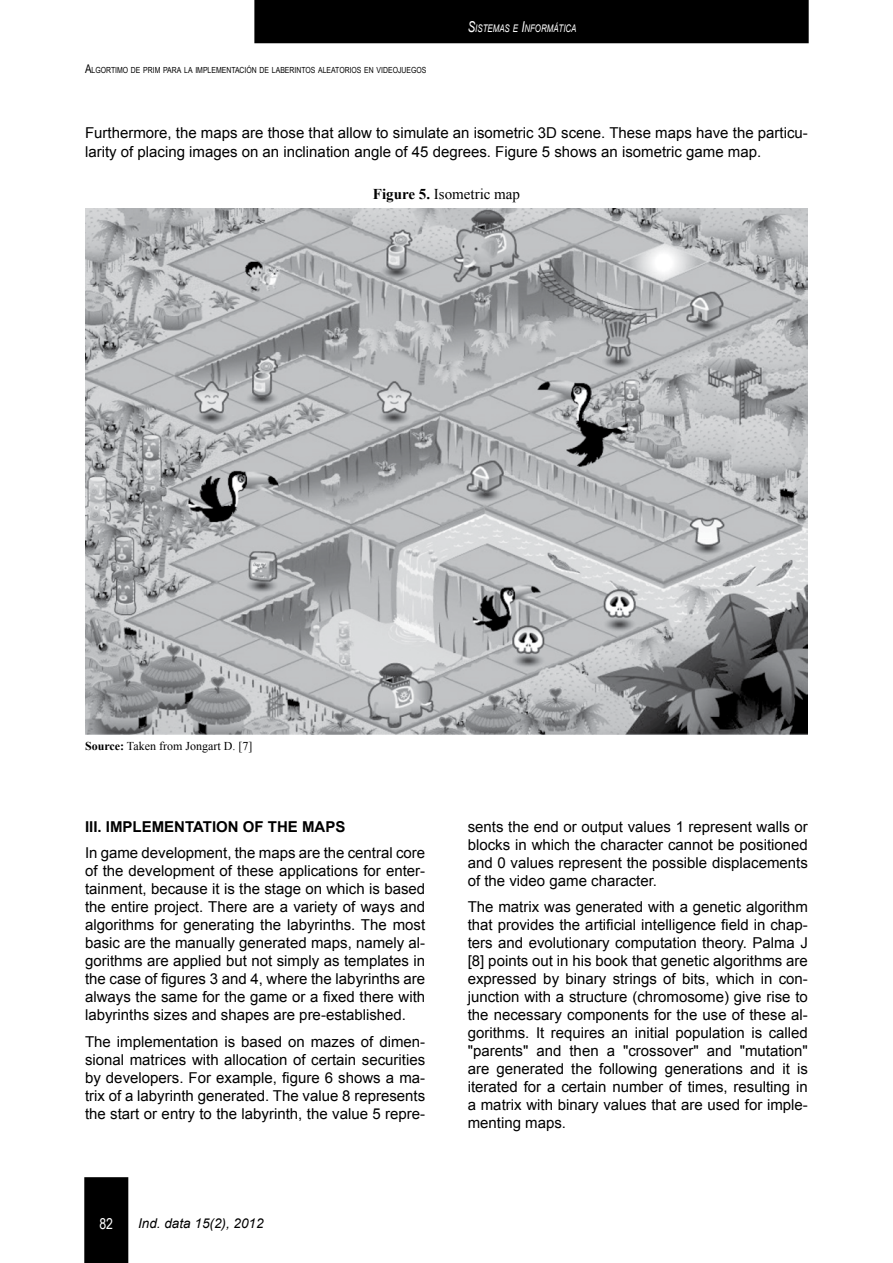
<style>
.page{position:relative;width:893px;height:1263px;background:#fff}
.page>*{position:absolute;margin:0;border:0;box-sizing:border-box;transform-origin:0 0}
.t1{font:15px/18px "Arial";color:#000;text-align:justify}
.t2{font:700 15px "Arial";color:#000}
.t3{font:15px "Times New Roman";color:#000}
.t4{font:15px "Arial Narrow";color:#fff}
.t5{font:italic 13.5px "Arial";color:#000}
.t6{font:12px "Times New Roman";color:#000}
.t7{font:italic 10.5px "Arial";color:#fff;scale:.75 1}
.t8{font:8.4px "Arial Narrow";color:#000}
.s1{font-size:12px}
.s2{font-size:15px}
.s3{font-weight:700}
</style>
<div class="page">
<div style="left:84px;top:1177px;width:44px;height:86px;background:#000"></div>
<div style="left:254px;top:0;width:555px;height:43px;background:#000"></div>
<img style="left:85px;top:208px;width:722px;height:527px">
<p class="t8" style="left:85px;top:63px;width:343px"><span class="s1">A</span>LGORTIMO DE PRIM PARA LA IMPLEMENTACIÓN DE LABERINTOS ALEATORIOS EN VIDEOJUEGOS</p>
<p class="t7" style="left:468px;top:22px;width:147px"><span class="s2">S</span>ISTEMAS E <span class="s2">I</span>NFORMÁTICA</p>
<p class="t1" style="left:85px;top:124px;width:724px">Furthermore, the maps are those that allow to simulate an isometric 3D scene. These maps have the particu&shy;larity of placing images on an inclination angle of 45 degrees. Figure 5 shows an isometric game map.</p>
<p class="t3" style="left:373px;top:184px;width:149px"><span class="s3">Figure 5.</span> Isometric map</p>
<p class="t6" style="left:85px;top:738px;width:169px"><span class="s3">Source:</span> Taken from Jongart D. [7]</p>
<p class="t2" style="left:85px;top:816px;width:262px">III. IMPLEMENTATION OF THE MAPS</p>
<p class="t1" style="left:85px;top:844px;width:342px">In game development, the maps are the central core of the development of these applications for enter&shy;tainment, because it is the stage on which is based the entire project. There are a variety of ways and algorithms for generating the labyrinths. The most basic are the manually generated maps, namely al&shy;gorithms are applied but not simply as templates in the case of figures 3 and 4, where the labyrinths are always the same for the game or a fixed there with labyrinths sizes and shapes are pre-established.</p>
<p class="t1" style="left:85px;top:1032px;width:342px">The implementation is based on mazes of dimen&shy;sional matrices with allocation of certain securities by developers. For example, figure 6 shows a ma&shy;trix of a labyrinth generated. The value 8 represents the start or entry to the labyrinth, the value 5 repre-</p>
<p class="t4" style="left:99px;top:1213px;width:15px">82</p>
<p class="t5" style="left:138px;top:1215px;width:127px">Ind. data 15(2), 2012</p>
<p class="t1" style="left:468px;top:817px;width:342px">sents the end or output values 1 represent walls or blocks in which the character cannot be positioned and 0 values represent the possible displacements of the video game character.</p>
<p class="t1" style="left:468px;top:898px;width:342px">The matrix was generated with a genetic algorithm that provides the artificial intelligence field in chap&shy;ters and evolutionary computation theory. Palma J [8] points out in his book that genetic algorithms are expressed by binary strings of bits, which in con&shy;junction with a structure (chromosome) give rise to the necessary components for the use of these al&shy;gorithms. It requires an initial population is called "parents" and then a "crossover" and "mutation" are generated the following generations and it is iterated for a certain number of times, resulting in a matrix with binary values that are used for imple&shy;menting maps.</p>
</div>
